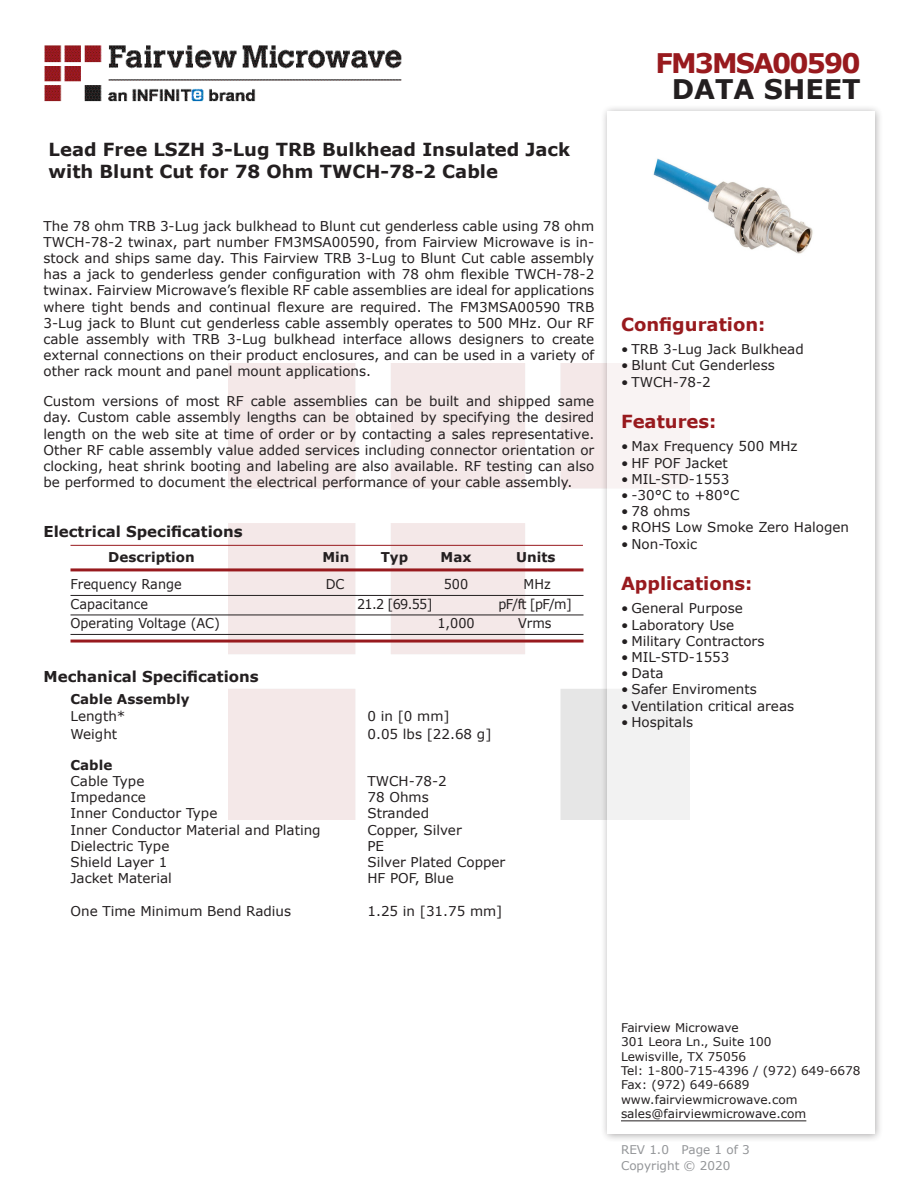
<style>
.page{position:relative;width:918px;height:1188px;background:#fff}
.page>*{position:absolute;margin:0;border:0;box-sizing:border-box;transform-origin:0 0}
.FM{font:700 27px "Verdana";letter-spacing:-.07em;color:#981a1e}
.t1{font:700 27px "Verdana";color:#231f20}
.Web_Description_Para{font:700 18px/21.6px "Verdana";color:#231f20}
.Head1{font:700 18px "Verdana";color:#981a1e}
.Applications_Header{font:700 18px "Verdana";color:#981a1e}
.Head1-2{font:700 15px "Verdana";color:#231f20}
.MarketingDescription{font:13.5px/16.2px "Verdana";color:#231f20;text-align:justify}
.Specs_Para{font:13.5px "Verdana";color:#231f20}
.Table-Body{font:13.5px "Verdana";color:#231f20;scale:.95 1}
.Table-Header{font:700 13.5px "Verdana";color:#231f20}
.Head3{font:700 13.5px "Verdana";color:#231f20}
.FM_Info{font:12px "Verdana";color:#231f20}
.REV_Info{font:12px "Verdana";color:#939598}
</style>
<div class="page">
<img style="left:44px;top:45px;width:358px;height:57px">
<div style="left:600px;top:104px;width:284px;height:1039px;background:#231f20;opacity:.75"></div>
<div style="left:608px;top:111px;width:267px;height:1023px;background:#fff"></div>
<hr style="left:70px;top:545px;width:513px;height:1px;background:#981a1e">
<hr style="left:70px;top:568px;width:514px;height:3px;background:#981a1e">
<hr style="left:70px;top:595px;width:514px;height:1px;background:#231f20">
<hr style="left:70px;top:615px;width:514px;height:1px;background:#231f20">
<hr style="left:70px;top:634px;width:514px;height:1px;background:#231f20">
<hr style="left:70px;top:640px;width:514px;height:3px;background:#981a1e">
<hr style="left:621px;top:1120px;width:185px;height:1px;background:#231f20">
<img style="left:653px;top:158px;width:160px;height:96px">
<p class="Web_Description_Para" style="left:49px;top:139px;width:523px">Lead Free LSZH 3-Lug TRB Bulkhead Insulated Jack with Blunt Cut for 78 Ohm TWCH-78-2 Cable</p>
<p class="MarketingDescription" style="left:44px;top:217px;width:552px">The 78 ohm TRB 3-Lug jack bulkhead to Blunt cut genderless cable using 78 ohm TWCH-78-2 twinax, part number FM3MSA00590, from Fairview Microwave is in&shy;stock and ships same day. This Fairview TRB 3-Lug to Blunt Cut cable assembly has a jack to genderless gender configuration with 78 ohm flexible TWCH-78-2 twinax. Fairview Microwave’s flexible RF cable assemblies are ideal for applications where tight bends and continual flexure are required. The FM3MSA00590 TRB 3-Lug jack to Blunt cut genderless cable assembly operates to 500 MHz. Our RF cable assembly with TRB 3-Lug bulkhead interface allows designers to create external connections on their product enclosures, and can be used in a variety of other rack mount and panel mount applications.</p>
<p class="MarketingDescription" style="left:44px;top:393px;width:552px">Custom versions of most RF cable assemblies can be built and shipped same day. Custom cable assembly lengths can be obtained by specifying the desired length on the web site at time of order or by contacting a sales representative.<br>Other RF cable assembly value added services including connector orientation or clocking, heat shrink booting and labeling are also available. RF testing can also be performed to document the electrical performance of your cable assembly.</p>
<p class="Head1-2" style="left:44px;top:521px;width:201px">Electrical Specifications</p>
<p class="Table-Header" style="left:108px;top:548px;width:88px">Description</p>
<p class="Table-Header" style="left:322px;top:548px;width:29px">Min</p>
<p class="Table-Header" style="left:381px;top:548px;width:29px">Typ</p>
<p class="Table-Header" style="left:441px;top:548px;width:32px">Max</p>
<p class="Table-Header" style="left:516px;top:548px;width:41px">Units</p>
<p class="Table-Body" style="left:70px;top:575px;width:119px">Frequency Range</p>
<p class="Table-Body" style="left:326px;top:575px;width:21px">DC</p>
<p class="Table-Body" style="left:444px;top:575px;width:27px">500</p>
<p class="Table-Body" style="left:524px;top:575px;width:30px">MHz</p>
<p class="Table-Body" style="left:70px;top:595px;width:83px">Capacitance</p>
<p class="Table-Body" style="left:357px;top:595px;width:81px">21.2 [69.55]</p>
<p class="Table-Body" style="left:498px;top:595px;width:79px">pF/ft [pF/m]</p>
<p class="Table-Body" style="left:70px;top:614px;width:159px">Operating Voltage (AC)</p>
<p class="Table-Body" style="left:437px;top:614px;width:41px">1,000</p>
<p class="Table-Body" style="left:518px;top:614px;width:37px">Vrms</p>
<p class="Head1-2" style="left:44px;top:665px;width:217px">Mechanical Specifications</p>
<p class="Head3" style="left:70px;top:690px;width:121px">Cable Assembly</p>
<p class="Specs_Para" style="left:70px;top:707px;width:56px">Length*</p>
<p class="Specs_Para" style="left:368px;top:707px;width:84px">0 in [0 mm]</p>
<p class="Specs_Para" style="left:70px;top:725px;width:48px">Weight</p>
<p class="Specs_Para" style="left:368px;top:725px;width:125px">0.05 lbs [22.68 g]</p>
<p class="Head3" style="left:70px;top:755px;width:43px">Cable</p>
<p class="Specs_Para" style="left:70px;top:772px;width:75px">Cable Type</p>
<p class="Specs_Para" style="left:368px;top:772px;width:81px">TWCH-78-2</p>
<p class="Specs_Para" style="left:70px;top:788px;width:77px">Impedance</p>
<p class="Specs_Para" style="left:368px;top:788px;width:63px">78 Ohms</p>
<p class="Specs_Para" style="left:70px;top:804px;width:148px">Inner Conductor Type</p>
<p class="Specs_Para" style="left:368px;top:804px;width:63px">Stranded</p>
<p class="Specs_Para" style="left:70px;top:821px;width:252px">Inner Conductor Material and Plating</p>
<p class="Specs_Para" style="left:368px;top:821px;width:96px">Copper, Silver</p>
<p class="Specs_Para" style="left:70px;top:837px;width:100px">Dielectric Type</p>
<p class="Specs_Para" style="left:368px;top:837px;width:18px">PE</p>
<p class="Specs_Para" style="left:70px;top:853px;width:98px">Shield Layer 1</p>
<p class="Specs_Para" style="left:368px;top:853px;width:139px">Silver Plated Copper</p>
<p class="Specs_Para" style="left:70px;top:869px;width:103px">Jacket Material</p>
<p class="Specs_Para" style="left:368px;top:869px;width:88px">HF POF, Blue</p>
<p class="Specs_Para" style="left:70px;top:902px;width:222px">One Time Minimum Bend Radius</p>
<p class="Specs_Para" style="left:368px;top:902px;width:136px">1.25 in [31.75 mm]</p>
<p class="FM" style="left:656px;top:44px;width:207px">FM3MSA00590</p>
<p class="t1" style="left:672px;top:70px;width:191px">DATA SHEET</p>
<p class="Head1" style="left:621px;top:312px;width:146px">Configuration:</p>
<p class="MarketingDescription" style="left:621px;top:341px;width:184px">• TRB 3-Lug Jack Bulkhead</p>
<p class="MarketingDescription" style="left:621px;top:357px;width:155px">• Blunt Cut Genderless</p>
<p class="MarketingDescription" style="left:621px;top:373px;width:91px">• TWCH-78-2</p>
<p class="Head1" style="left:621px;top:409px;width:97px">Features:</p>
<p class="MarketingDescription" style="left:621px;top:438px;width:178px">• Max Frequency 500 MHz</p>
<p class="MarketingDescription" style="left:621px;top:454px;width:108px">• HF POF Jacket</p>
<p class="MarketingDescription" style="left:621px;top:471px;width:110px">• MIL-STD-1553</p>
<p class="MarketingDescription" style="left:621px;top:487px;width:120px">• -30°C to +80°C</p>
<p class="MarketingDescription" style="left:621px;top:503px;width:71px">• 78 ohms</p>
<p class="MarketingDescription" style="left:621px;top:519px;width:230px">• ROHS Low Smoke Zero Halogen</p>
<p class="MarketingDescription" style="left:621px;top:535px;width:78px">• Non-Toxic</p>
<p class="Applications_Header" style="left:621px;top:571px;width:133px">Applications:</p>
<p class="MarketingDescription" style="left:621px;top:600px;width:123px">• General Purpose</p>
<p class="MarketingDescription" style="left:621px;top:616px;width:115px">• Laboratory Use</p>
<p class="MarketingDescription" style="left:621px;top:633px;width:145px">• Military Contractors</p>
<p class="MarketingDescription" style="left:621px;top:649px;width:110px">• MIL-STD-1553</p>
<p class="MarketingDescription" style="left:621px;top:665px;width:44px">• Data</p>
<p class="MarketingDescription" style="left:621px;top:681px;width:137px">• Safer Enviroments</p>
<p class="MarketingDescription" style="left:621px;top:697px;width:175px">• Ventilation critical areas</p>
<p class="MarketingDescription" style="left:621px;top:714px;width:74px">• Hospitals</p>
<p class="FM_Info" style="left:621px;top:1019px;width:119px">Fairview Microwave</p>
<p class="FM_Info" style="left:621px;top:1034px;width:152px">301 Leora Ln., Suite 100</p>
<p class="FM_Info" style="left:621px;top:1048px;width:127px">Lewisville, TX 75056</p>
<p class="FM_Info" style="left:621px;top:1062px;width:241px">Tel: 1-800-715-4396 / (972) 649-6678</p>
<p class="FM_Info" style="left:621px;top:1077px;width:130px">Fax: (972) 649-6689</p>
<p class="FM_Info" style="left:621px;top:1091px;width:178px">www.fairviewmicrowave.com</p>
<p class="FM_Info" style="left:621px;top:1106px;width:187px">sales@fairviewmicrowave.com</p>
<p class="REV_Info" style="left:621px;top:1141px;width:130px">REV 1.0 Page 1 of 3</p>
<p class="REV_Info" style="left:621px;top:1157px;width:111px">Copyright © 2020</p>
</div>
